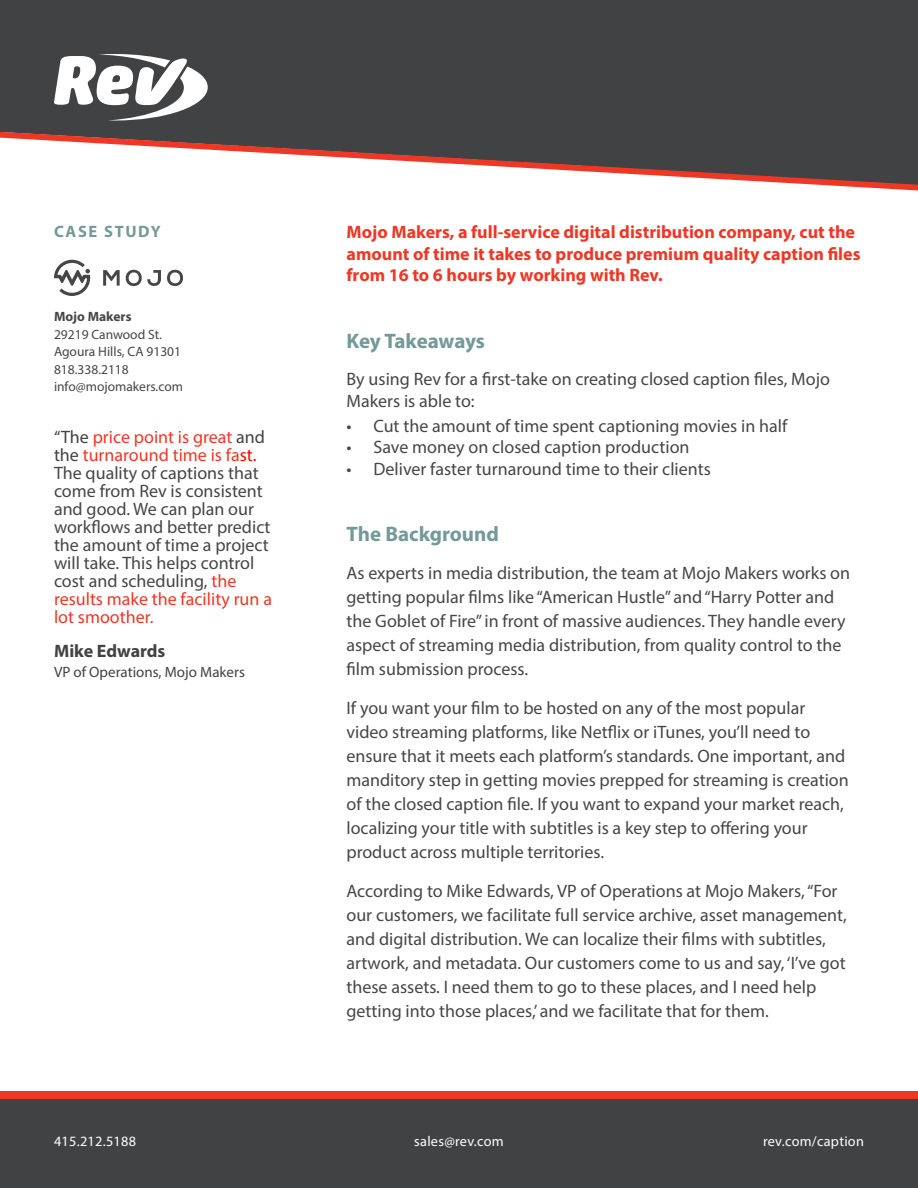
<style>
.page{position:relative;width:918px;height:1188px;background:#fff}
.page>*{position:absolute;margin:0;border:0;box-sizing:border-box;transform-origin:0 0}
.t1{font:700 21px "Myriad Pro";letter-spacing:-.005em;color:#739a97}
.t2{font:18px/24px "Myriad Pro";color:#464647}
.t3{font:700 18px/21.6px "Myriad Pro";color:#ee3725}
.t4{font:700 18px "Myriad Pro";color:#414242}
.t5{font:700 16.5px "Myriad Pro";letter-spacing:.1em;color:#739a97}
.t6{font:15px "Myriad Pro";color:#414242}
.t7{font:14.25px "Myriad Pro";letter-spacing:.02em;color:#fff}
.t8{font:13.5px/17.5px "Myriad Pro";color:#464647}
.t9{font:700 13.5px "Myriad Pro";color:#464647}
.s1{color:#414242}
.s2{color:#ee3825}
.s3{color:#f00}
.s4{color:#ee3725}
</style>
<div class="page">
<div style="left:0;top:0;width:918px;height:132px;background:#414243"></div>
<svg style="left:0;top:132px;width:918px;height:58px"></svg>
<div style="left:0;top:1099px;width:918px;height:89px;background:#414243"></div>
<div style="left:0;top:1091px;width:918px;height:8px;background:#ee3725"></div>
<svg style="left:54px;top:54px;width:154px;height:67px"></svg>
<svg style="left:167px;top:269px;width:16px;height:17px"></svg>
<svg style="left:103px;top:270px;width:17px;height:16px"></svg>
<svg style="left:126px;top:269px;width:35px;height:18px"></svg>
<svg style="left:54px;top:260px;width:37px;height:36px"></svg>
<p class="t5" style="left:54px;top:225px;width:108px">CASE STUDY</p>
<p class="t9" style="left:54px;top:311px;width:79px">Mojo Makers</p>
<p class="t8" style="left:54px;top:326px;width:131px">29219 Canwood St.<br>Agoura Hills, CA 91301<br>818.338.2118 info@mojomakers.com</p>
<p class="t2" style="left:54px;top:429px;width:220px;line-height:18px"><span class="s1">“The</span> <span class="s2">price point is great</span> <span class="s1">and the</span> <span class="s2">turnaround time is fa</span><span class="s3">st.<br></span>The quality of captions that come from Rev is consistent and good. We can plan our workflows and better predict the amount of time a project will take. This helps control cost and scheduling, <span class="s4">the results make the facility run a lot smoother.</span></p>
<p class="t4" style="left:54px;top:644px;width:113px">Mike Edwards</p>
<p class="t6" style="left:54px;top:665px;width:193px">VP of Operations, Mojo Makers</p>
<p class="t3" style="left:346px;top:223px;width:516px">Mojo Makers, a full-service digital distribution company, cut the amount of time it takes to produce premium quality caption files from 16 to 6 hours by working with Rev.</p>
<p class="t1" style="left:346px;top:333px;width:140px">Key Takeaways</p>
<p class="t2" style="left:346px;top:370px;width:485px;line-height:21.6px">By using Rev for a first-take on creating closed caption files, Mojo<br>Makers is able to:</p>
<p class="t2" style="left:346px;top:415px;width:442px">• Cut the amount of time spent captioning movies in half</p>
<p class="t2" style="left:346px;top:437px;width:345px">• Save money on closed caption production</p>
<p class="t2" style="left:346px;top:458px;width:366px">• Deliver faster turnaround time to their clients</p>
<p class="t1" style="left:346px;top:526px;width:154px">The Background</p>
<p class="t2" style="left:346px;top:562px;width:505px">As experts in media distribution, the team at Mojo Makers works on getting popular films like “American Hustle” and “Harry Potter and the Goblet of Fire” in front of massive audiences. They handle every aspect of streaming media distribution, from quality control to the film submission process.</p>
<p class="t2" style="left:346px;top:697px;width:504px">If you want your film to be hosted on any of the most popular video streaming platforms, like Netflix or iTunes, you’ll need to ensure that it meets each platform’s standards. One important, and manditory step in getting movies prepped for streaming is creation of the closed caption file. If you want to expand your market reach, localizing your title with subtitles is a key step to offering your product across multiple territories.</p>
<p class="t2" style="left:346px;top:880px;width:502px">According to Mike Edwards, VP of Operations at Mojo Makers, “For our customers, we facilitate full service archive, asset management, and digital distribution. We can localize their films with subtitles, artwork, and metadata. Our customers come to us and say, ‘I’ve got these assets. I need them to go to these places, and I need help getting into those places,’ and we facilitate that for them.</p>
<p class="t7" style="left:54px;top:1135px;width:84px">415.212.5188</p>
<p class="t7" style="left:414px;top:1135px;width:91px">sales@rev.com</p>
<p class="t7" style="left:763px;top:1135px;width:102px">rev.com/caption</p>
</div>
